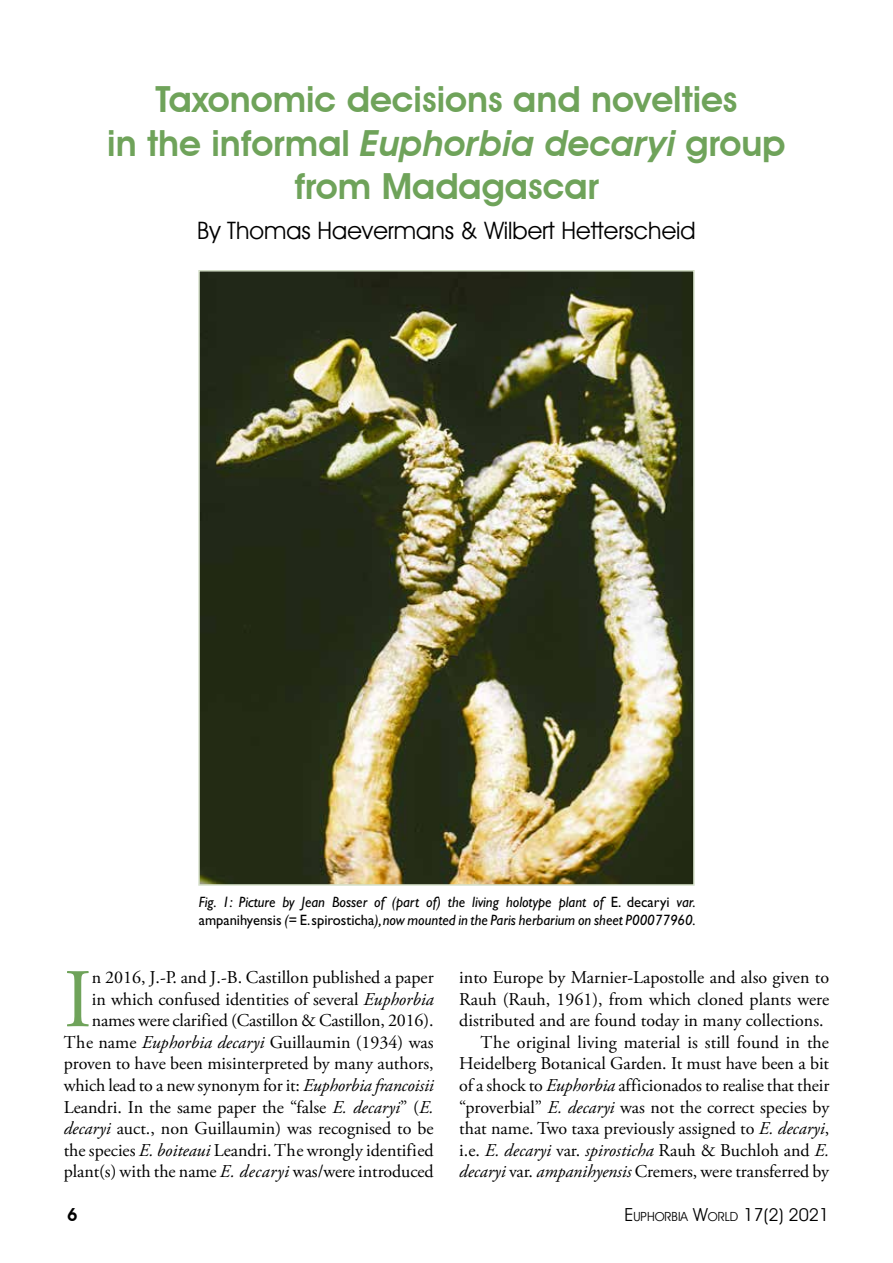
<style>
.page{position:relative;width:893px;height:1263px;background:#fff}
.page>*{position:absolute;margin:0;border:0;box-sizing:border-box;transform-origin:0 0}
.t1{font:83.1px "Adobe Garamond Pro";color:#6fa35a}
.t2{font:600 36px/43.2px "Avant Garde IT Cby BT";color:#6fa35a;text-align:center}
.t3{font:24px "Avant Garde IT Cby BT";color:#000}
.t4{font:18px/21.6px "Adobe Garamond Pro";color:#000;text-align:right}
.t5{font:600 18px "Avant Garde IT Cby BT";color:#000}
.t6{font:italic 15px/18px "Gill Sans Std";color:#000}
.t7{font:12.6px "Avant Garde IT Cby BT";color:#000}
.s1{font-style:italic}
.s2{font-style:normal}
.s3{font-size:18px}
</style>
<div class="page">
<img style="left:201px;top:273px;width:491px;height:610px">
<div style="left:198px;top:270px;width:497px;height:616px;border:2px solid #d5e0c9"></div>
<h2 class="t2" style="left:107px;top:78px;width:680px">Taxonomic decisions and novelties<br>in the informal <span class="s1">Euphorbia decaryi</span> group from Madagascar</h2>
<h3 class="t3" style="left:197px;top:216px;width:500px">By Thomas Haevermans &amp; Wilbert Hetterscheid</h3>
<p class="t6" style="left:199px;top:893px;width:498px">Fig. 1: Picture by Jean Bosser of (part of) the living holotype plant of <span class="s2">E. decaryi</span> var. <span class="s2">ampanihyensis</span> (= <span class="s2">E. spirosticha</span>), now mounted in the Paris herbarium on sheet P00077960.</p>
<p class="t4" style="left:64px;top:967px;width:372px">n 2016, J.-P. and J.-B. Castillon published a paper<br>in which confused identities of several <span class="s1">Euphorbia </span>names were clarified (Castillon &amp; Castillon, 2016).<br>The name <span class="s1">Euphorbia decaryi</span> Guillaumin (1934) was proven to have been misinterpreted by many authors, which lead to a new synonym for it: <span class="s1">Euphorbia francoisii </span>Leandri. In the same paper the “false <span class="s1">E. decaryi</span>” (<span class="s1">E. decaryi</span> auct., non Guillaumin) was recognised to be the species <span class="s1">E. boiteaui</span> Leandri. The wrongly identified plant(s) with the name <span class="s1">E. decaryi</span> was/were introduced</p>
<h1 class="t1" style="left:64px;top:950px;width:30px">I</h1>
<p class="t4" style="left:459px;top:967px;width:371px">into Europe by Marnier-Lapostolle and also given to</p>
<p class="t4" style="left:459px;top:989px;width:371px">Rauh (Rauh, 1961), from which cloned plants were</p>
<p class="t4" style="left:459px;top:1010px;width:366px">distributed and are found today in many collections.</p>
<p class="t4" style="left:480px;top:1032px;width:350px">The original living material is still found in the</p>
<p class="t4" style="left:459px;top:1053px;width:371px">Heidelberg Botanical Garden. It must have been a bit</p>
<p class="t4" style="left:459px;top:1075px;width:372px">of a shock to <span class="s1">Euphorbia</span> afficionados to realise that their</p>
<p class="t4" style="left:459px;top:1097px;width:371px">“proverbial” <span class="s1">E. decaryi</span> was not the correct species by</p>
<p class="t4" style="left:459px;top:1118px;width:371px">that name. Two taxa previously assigned to <span class="s1">E. decaryi</span>,</p>
<p class="t4" style="left:459px;top:1140px;width:371px">i.e. <span class="s1">E. decaryi</span> var. <span class="s1">spirosticha</span> Rauh &amp; Buchloh and <span class="s1">E.</span></p>
<p class="t4" style="left:459px;top:1161px;width:371px"><span class="s1">decaryi</span> var. <span class="s1">ampanihyensis</span> Cremers, were transferred by</p>
<p class="t5" style="left:67px;top:1203px;width:12px">6</p>
<p class="t7" style="left:624px;top:1208px;width:206px"><span class="s3">E</span>UPHORBIA <span class="s3">W</span>ORLD <span class="s3">17(2) 2021</span></p>
</div>
